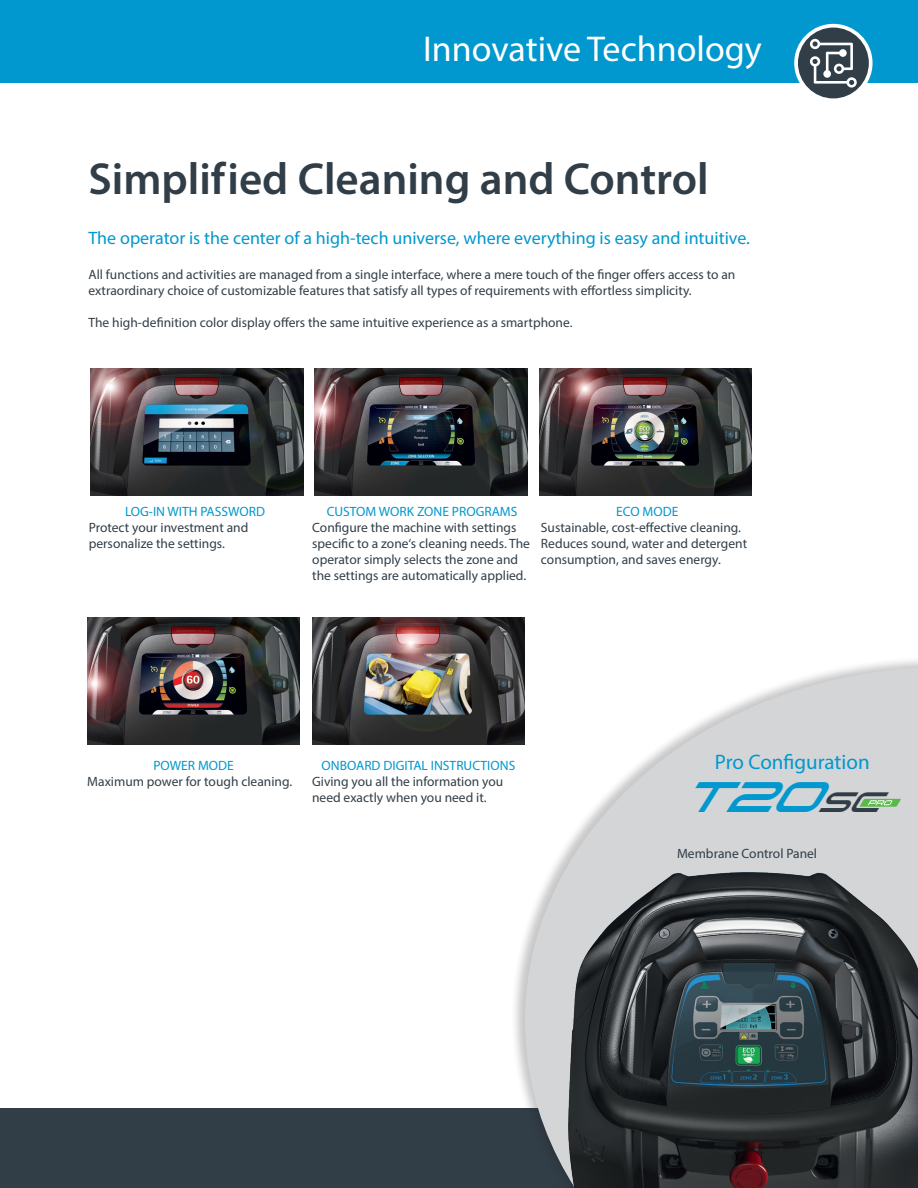
<style>
.page{position:relative;width:918px;height:1188px;background:#fff}
.page>*{position:absolute;margin:0;border:0;box-sizing:border-box;transform-origin:0 0}
.t1{font:600 45px "Myriad Pro";color:#313e48}
.t2{font:italic 42.75px "Tachyon";color:#0098ce}
.t3{font:36px "Myriad Pro";color:#fff}
.t4{font:21px "Myriad Pro";color:#0098ce}
.Testi_capitoli{font:18px "Myriad Pro";color:#0098ce}
.Testi_capitoli-2{font:13.5px/16.2px "Myriad Pro";color:#313e48}
.Testi_capitoli-3{font:13.5px "Myriad Pro";color:#0098ce}
.s1{font-size:28.05px;color:#313e48}
</style>
<div class="page">
<div style="left:0;top:1109px;width:918px;height:79px;background:#313e48"></div>
<div style="left:510px;top:655px;width:408px;height:533px;background:#231f20;opacity:.25"></div>
<svg style="left:525px;top:667px;width:393px;height:521px;fill:#d4d5d7"></svg>
<div style="left:0;top:0;width:918px;height:83px;background:#0098ce"></div>
<svg style="left:794px;top:24px;width:79px;height:78px"></svg>
<div style="left:798px;top:28px;width:71px;height:70px;background:#313e48;border-radius:50%"></div>
<svg style="left:810px;top:39px;width:47px;height:49px"></svg>
<img style="left:563px;top:859px;width:355px;height:329px">
<img style="left:91px;top:368px;width:212px;height:128px">
<img style="left:315px;top:368px;width:212px;height:128px">
<img style="left:539px;top:368px;width:213px;height:128px">
<img style="left:87px;top:617px;width:213px;height:128px">
<img style="left:312px;top:617px;width:213px;height:128px">
<svg style="left:860px;top:799px;width:41px;height:8px"></svg>
<p class="t3" style="left:423px;top:26px;width:340px">Innovative Technology</p>
<p class="t1" style="left:88px;top:150px;width:622px">Simplified Cleaning and Control</p>
<p class="Testi_capitoli" style="left:88px;top:227px;width:663px">The operator is the center of a high-tech universe, where everything is easy and intuitive.</p>
<p class="Testi_capitoli-2" style="left:88px;top:266px;width:648px">All functions and activities are managed from a single interface, where a mere touch of the finger offers access to an extraordinary choice of customizable features that satisfy all types of requirements with effortless simplicity.</p>
<p class="Testi_capitoli-2" style="left:88px;top:314px;width:486px">The high-definition color display offers the same intuitive experience as a smartphone.</p>
<p class="Testi_capitoli-3" style="left:125px;top:503px;width:142px">LOG-IN WITH PASSWORD</p>
<p class="Testi_capitoli-2" style="left:89px;top:519px;width:161px">Protect your investment and</p>
<p class="Testi_capitoli-2" style="left:89px;top:535px;width:138px">personalize the settings.</p>
<p class="Testi_capitoli-3" style="left:327px;top:503px;width:192px">CUSTOM WORK ZONE PROGRAMS</p>
<p class="Testi_capitoli-2" style="left:312px;top:519px;width:219px">Configure the machine with settings specific to a zone‘s cleaning needs. The operator simply selects the zone and the settings are automatically applied.</p>
<p class="Testi_capitoli-3" style="left:616px;top:503px;width:64px">ECO MODE</p>
<p class="Testi_capitoli-2" style="left:541px;top:519px;width:208px">Sustainable, cost-effective cleaning.<br>Reduces sound, water and detergent consumption, and saves energy.</p>
<p class="Testi_capitoli-3" style="left:153px;top:757px;width:82px">POWER MODE</p>
<p class="Testi_capitoli-2" style="left:87px;top:773px;width:206px">Maximum power for tough cleaning.</p>
<p class="Testi_capitoli-3" style="left:322px;top:757px;width:195px">ONBOARD DIGITAL INSTRUCTIONS</p>
<p class="Testi_capitoli-2" style="left:312px;top:773px;width:193px">Giving you all the information you need exactly when you need it.</p>
<p class="t4" style="left:715px;top:749px;width:156px">Pro Configuration</p>
<h2 class="t2" style="left:680px;top:770px;width:222px">T20<span class="s1">SC</span></h2>
<p class="Testi_capitoli-2" style="left:677px;top:845px;width:142px">Membrane Control Panel</p>
</div>
